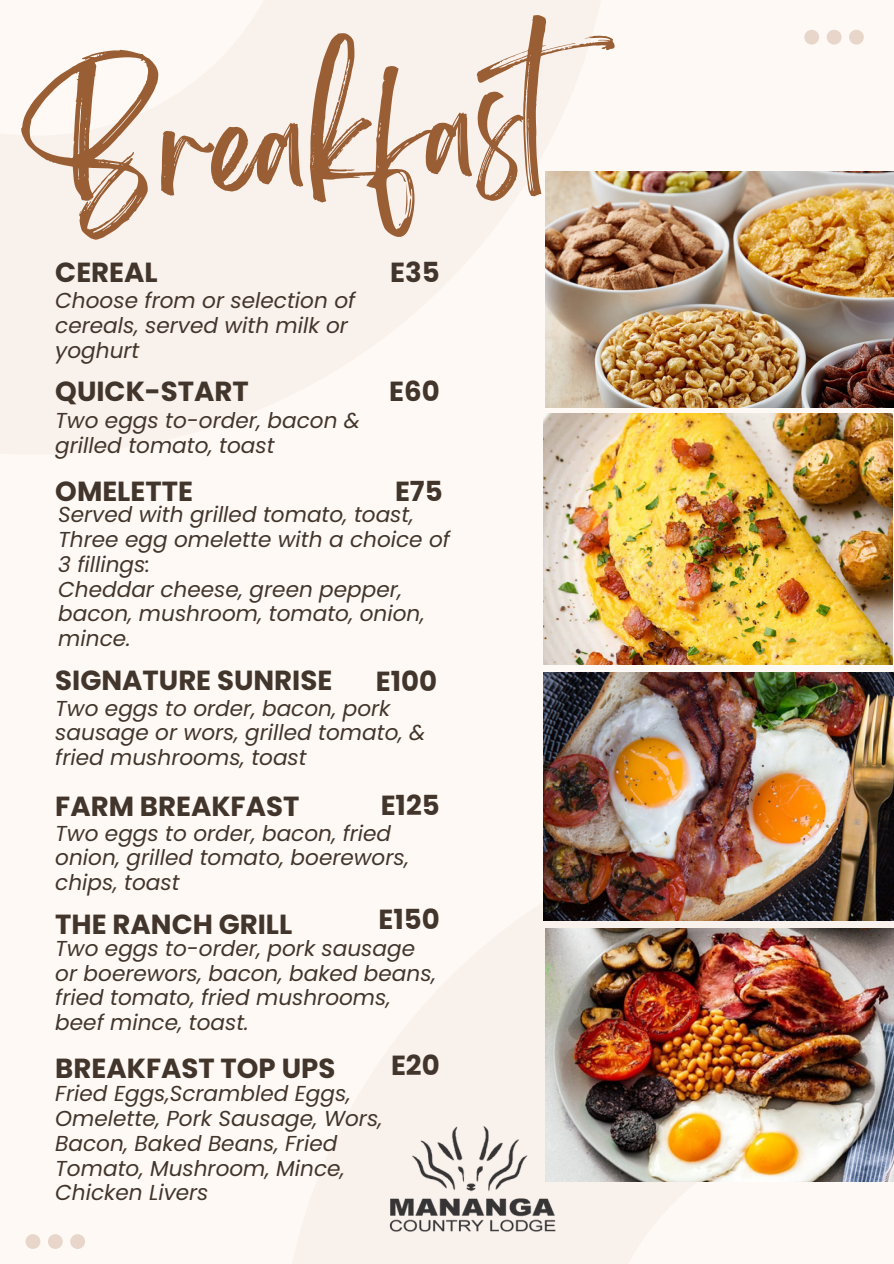
<style>
.page{position:relative;width:894px;height:1264px;background:#fff}
.page>*{position:absolute;margin:0;border:0;box-sizing:border-box;transform-origin:0 0}
.t1{font:118.95px "Brightwall";color:#9a5e34}
.t2{font:700 27.6px "Poppins";color:#42352c}
.t3{font:italic 21.6px/24.8px "Poppins";color:#42352c}
</style>
<div class="page">
<div style="left:0;top:0;width:893px;height:1263px;background:#fff9f5"></div>
<div style="left:0;top:0;width:615px;height:455px;background:#f9f1ec"></div>
<svg style="left:804px;top:30px;width:59px;height:14px"></svg>
<svg style="left:25px;top:1234px;width:60px;height:14px"></svg>
<img style="left:543px;top:672px;width:350px;height:248px">
<img style="left:389px;top:1126px;width:189px;height:106px">
<img style="left:545px;top:172px;width:348px;height:235px">
<img style="left:545px;top:928px;width:348px;height:253px">
<img style="left:543px;top:413px;width:349px;height:251px">
<h2 class="t1" style="left:20px;top:111px;width:531px;rotate:-3deg">Breakfast</h2>
<p class="t2" style="left:55px;top:253px;width:104px">CEREAL</p>
<p class="t3" style="left:55px;top:288px;width:301px">Choose from or selection of cereals, served with milk or yoghurt</p>
<p class="t2" style="left:390px;top:253px;width:51px">E35</p>
<h2 class="t2" style="left:55px;top:372px;width:195px">QUICK-START</h2>
<p class="t2" style="left:389px;top:372px;width:52px">E60</p>
<p class="t3" style="left:55px;top:408px;width:306px">Two eggs to-order, bacon &amp; grilled tomato, toast</p>
<h2 class="t2" style="left:55px;top:472px;width:139px">OMELETTE</h2>
<p class="t2" style="left:395px;top:472px;width:49px">E75</p>
<h2 class="t3" style="left:58px;top:502px;width:357px">Served with grilled tomato, toast,</h2>
<p class="t3" style="left:58px;top:527px;width:393px">Three egg omelette with a choice of<br>3 fillings:</p>
<h2 class="t3" style="left:58px;top:576px;width:368px">Cheddar cheese, green pepper, bacon, mushroom, tomato, onion, mince.</h2>
<p class="t2" style="left:55px;top:661px;width:278px">SIGNATURE SUNRISE</p>
<h2 class="t3" style="left:55px;top:695px;width:371px">Two eggs to order, bacon, pork sausage or wors, grilled tomato, &amp; fried mushrooms, toast</h2>
<h2 class="t2" style="left:376px;top:662px;width:63px">E100</h2>
<p class="t2" style="left:380px;top:785px;width:60px">E125</p>
<h2 class="t2" style="left:55px;top:787px;width:245px">FARM BREAKFAST</h2>
<h2 class="t3" style="left:55px;top:820px;width:355px">Two eggs to order, bacon, fried onion, grilled tomato, boerewors, chips, toast</h2>
<h2 class="t2" style="left:378px;top:900px;width:63px">E150</h2>
<p class="t2" style="left:55px;top:904px;width:238px">THE RANCH GRILL</p>
<h2 class="t3" style="left:55px;top:935px;width:382px">Two eggs to-order, pork sausage or boerewors, bacon, baked beans, fried tomato, fried mushrooms, beef mince, toast.</h2>
<p class="t2" style="left:55px;top:1048px;width:281px">BREAKFAST TOP UPS</p>
<p class="t3" style="left:55px;top:1081px;width:328px">Fried Eggs,Scrambled Eggs,<br>Omelette, Pork Sausage, Wors,<br>Bacon, Baked Beans, Fried<br>Tomato, Mushroom, Mince,<br>Chicken Livers</p>
<p class="t2" style="left:391px;top:1045px;width:50px">E20</p>
</div>
